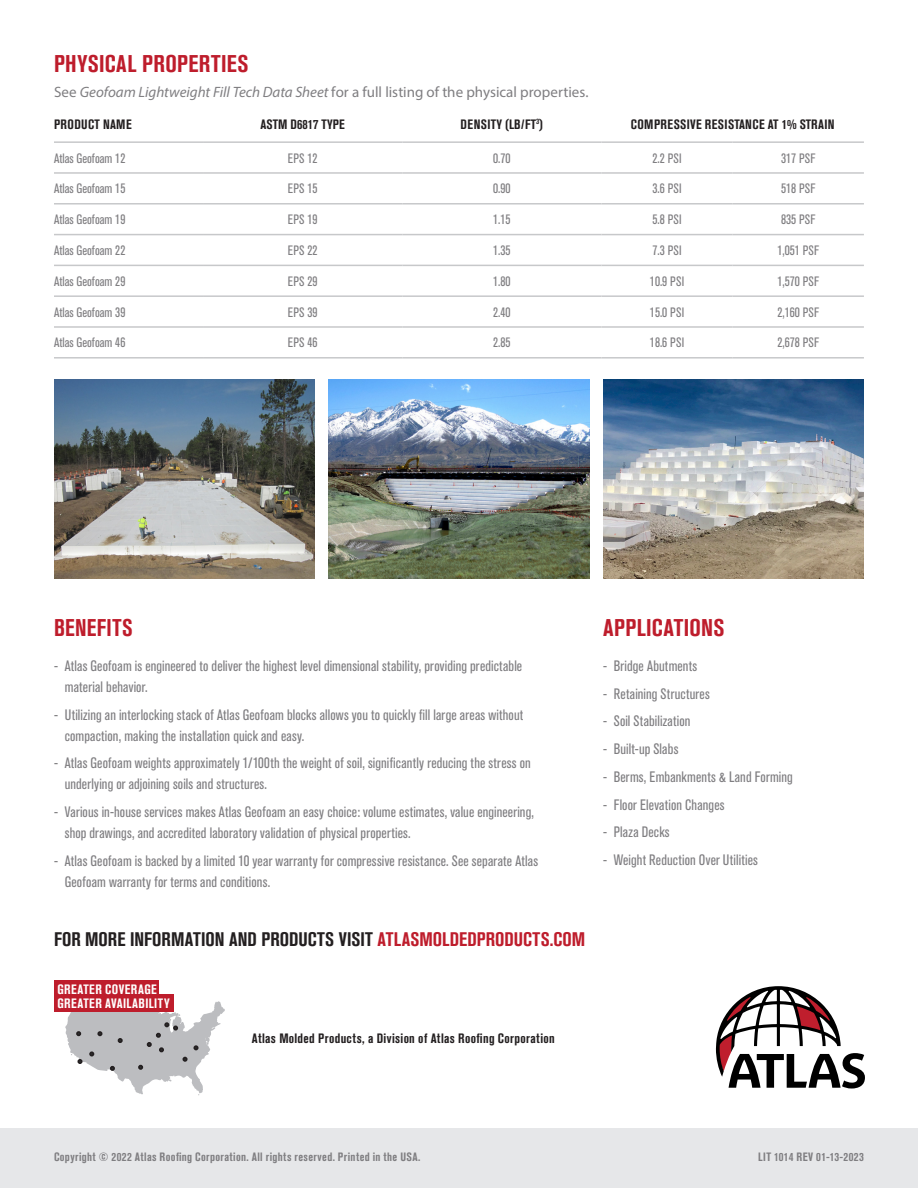
<style>
.page{position:relative;width:918px;height:1188px;background:#fff}
.page>*{position:absolute;margin:0;border:0;box-sizing:border-box;transform-origin:0 0}
.Subhead{font:700 condensed 24px "Akzidenz Grotesk BE";letter-spacing:.015em;color:#be1d2c}
.Subhead-2{font:700 condensed 24px "Akzidenz Grotesk BE";letter-spacing:.015em;color:#be1d2c;scale:.96 1}
.Chart_Headline{font:700 condensed 19.5px "Akzidenz Grotesk BE";color:#231f20}
.t1{font:condensed 15px/21px "Akzidenz Grotesk BE";letter-spacing:.01em;color:#7f7e81}
.Body_Copy{font:15px "Myriad Pro";color:#7f7e81}
.Chart_Body{font:condensed 13.5px "Akzidenz Grotesk BE";color:#7f7e81}
.Chart_Headline-2{font:700 condensed 13.5px "Akzidenz Grotesk BE";letter-spacing:.025em;color:#231f20}
.Headline{font:700 condensed 13.5px/13.8px "Akzidenz Grotesk BE";letter-spacing:.035em;color:#fff}
.Chart_Headline-3{font:700 condensed 13.5px "Akzidenz Grotesk BE";color:#231f20}
.Legal{font:700 condensed 12px "Akzidenz Grotesk BE";letter-spacing:.035em;color:#7f7e81}
.s1{font-style:italic}
.s2{color:#be1d2c}
</style>
<div class="page">
<img style="left:54px;top:380px;width:261px;height:198px">
<img style="left:328px;top:380px;width:262px;height:198px">
<img style="left:603px;top:380px;width:261px;height:198px">
<hr style="left:54px;top:141px;width:149px;height:2px;background:#c7c8ca">
<hr style="left:203px;top:141px;width:199px;height:2px;background:#c7c8ca">
<hr style="left:402px;top:141px;width:200px;height:2px;background:#c7c8ca">
<hr style="left:602px;top:141px;width:131px;height:2px;background:#c7c8ca">
<hr style="left:733px;top:141px;width:131px;height:2px;background:#c7c8ca">
<hr style="left:54px;top:172px;width:149px;height:2px;background:#c7c8ca">
<hr style="left:203px;top:172px;width:199px;height:2px;background:#c7c8ca">
<hr style="left:402px;top:172px;width:200px;height:2px;background:#c7c8ca">
<hr style="left:602px;top:172px;width:131px;height:2px;background:#c7c8ca">
<hr style="left:733px;top:172px;width:131px;height:2px;background:#c7c8ca">
<hr style="left:54px;top:203px;width:149px;height:2px;background:#c7c8ca">
<hr style="left:203px;top:203px;width:199px;height:2px;background:#c7c8ca">
<hr style="left:402px;top:203px;width:200px;height:2px;background:#c7c8ca">
<hr style="left:602px;top:203px;width:131px;height:2px;background:#c7c8ca">
<hr style="left:733px;top:203px;width:131px;height:2px;background:#c7c8ca">
<hr style="left:54px;top:234px;width:149px;height:1px;background:#c7c8ca">
<hr style="left:203px;top:234px;width:199px;height:1px;background:#c7c8ca">
<hr style="left:402px;top:234px;width:200px;height:1px;background:#c7c8ca">
<hr style="left:602px;top:234px;width:131px;height:1px;background:#c7c8ca">
<hr style="left:733px;top:234px;width:131px;height:1px;background:#c7c8ca">
<hr style="left:54px;top:265px;width:149px;height:1px;background:#c7c8ca">
<hr style="left:203px;top:265px;width:199px;height:1px;background:#c7c8ca">
<hr style="left:402px;top:265px;width:200px;height:1px;background:#c7c8ca">
<hr style="left:602px;top:265px;width:131px;height:1px;background:#c7c8ca">
<hr style="left:733px;top:265px;width:131px;height:1px;background:#c7c8ca">
<hr style="left:54px;top:295px;width:149px;height:2px;background:#c7c8ca">
<hr style="left:203px;top:295px;width:199px;height:2px;background:#c7c8ca">
<hr style="left:402px;top:295px;width:200px;height:2px;background:#c7c8ca">
<hr style="left:602px;top:295px;width:131px;height:2px;background:#c7c8ca">
<hr style="left:733px;top:295px;width:131px;height:2px;background:#c7c8ca">
<hr style="left:54px;top:326px;width:149px;height:2px;background:#c7c8ca">
<hr style="left:203px;top:326px;width:199px;height:2px;background:#c7c8ca">
<hr style="left:402px;top:326px;width:200px;height:2px;background:#c7c8ca">
<hr style="left:602px;top:326px;width:131px;height:2px;background:#c7c8ca">
<hr style="left:733px;top:326px;width:131px;height:2px;background:#c7c8ca">
<hr style="left:54px;top:357px;width:149px;height:2px;background:#c7c8ca">
<hr style="left:203px;top:357px;width:199px;height:2px;background:#c7c8ca">
<hr style="left:402px;top:357px;width:200px;height:2px;background:#c7c8ca">
<hr style="left:602px;top:357px;width:131px;height:2px;background:#c7c8ca">
<hr style="left:733px;top:357px;width:131px;height:2px;background:#c7c8ca">
<div style="left:0;top:1128px;width:918px;height:60px;background:#e6e7e9"></div>
<svg style="left:65px;top:996px;width:160px;height:99px"></svg>
<div style="left:54px;top:980px;width:105px;height:17px;background:#be1d2c"></div>
<div style="left:54px;top:994px;width:119px;height:18px;background:#be1d2c"></div>
<svg style="left:716px;top:986px;width:149px;height:103px"></svg>
<p class="Subhead" style="left:54px;top:50px;width:196px">PHYSICAL PROPERTIES</p>
<p class="Body_Copy" style="left:54px;top:82px;width:536px">See <span class="s1">Geofoam Lightweight Fill Tech Data Sheet</span> for a full listing of the physical properties.</p>
<p class="Chart_Headline-2" style="left:54px;top:116px;width:79px">PRODUCT NAME</p>
<p class="Chart_Headline-3" style="left:260px;top:116px;width:86px">ASTM D6817 TYPE</p>
<p class="Chart_Headline-2" style="left:461px;top:116px;width:84px">DENSITY (LB/FT<sup>3</sup>)</p>
<p class="Chart_Headline-2" style="left:631px;top:116px;width:206px">COMPRESSIVE RESISTANCE AT 1% STRAIN</p>
<p class="Chart_Body" style="left:54px;top:150px;width:73px">Atlas Geofoam 12</p>
<p class="Chart_Body" style="left:288px;top:150px;width:31px">EPS 12</p>
<p class="Chart_Body" style="left:493px;top:150px;width:19px">0.70</p>
<p class="Chart_Body" style="left:652px;top:150px;width:31px">2.2 PSI</p>
<p class="Chart_Body" style="left:781px;top:150px;width:36px">317 PSF</p>
<p class="Chart_Body" style="left:54px;top:181px;width:73px">Atlas Geofoam 15</p>
<p class="Chart_Body" style="left:288px;top:181px;width:31px">EPS 15</p>
<p class="Chart_Body" style="left:493px;top:181px;width:19px">0.90</p>
<p class="Chart_Body" style="left:652px;top:181px;width:31px">3.6 PSI</p>
<p class="Chart_Body" style="left:781px;top:181px;width:36px">518 PSF</p>
<p class="Chart_Body" style="left:54px;top:212px;width:73px">Atlas Geofoam 19</p>
<p class="Chart_Body" style="left:288px;top:212px;width:31px">EPS 19</p>
<p class="Chart_Body" style="left:493px;top:212px;width:19px">1.15</p>
<p class="Chart_Body" style="left:652px;top:212px;width:31px">5.8 PSI</p>
<p class="Chart_Body" style="left:781px;top:212px;width:36px">835 PSF</p>
<p class="Chart_Body" style="left:54px;top:243px;width:73px">Atlas Geofoam 22</p>
<p class="Chart_Body" style="left:288px;top:243px;width:31px">EPS 22</p>
<p class="Chart_Body" style="left:493px;top:243px;width:19px">1.35</p>
<p class="Chart_Body" style="left:652px;top:243px;width:31px">7.3 PSI</p>
<p class="Chart_Body" style="left:777px;top:243px;width:43px">1,051 PSF</p>
<p class="Chart_Body" style="left:54px;top:274px;width:73px">Atlas Geofoam 29</p>
<p class="Chart_Body" style="left:288px;top:274px;width:31px">EPS 29</p>
<p class="Chart_Body" style="left:493px;top:274px;width:19px">1.80</p>
<p class="Chart_Body" style="left:650px;top:274px;width:36px">10.9 PSI</p>
<p class="Chart_Body" style="left:777px;top:274px;width:43px">1,570 PSF</p>
<p class="Chart_Body" style="left:54px;top:304px;width:73px">Atlas Geofoam 39</p>
<p class="Chart_Body" style="left:288px;top:304px;width:31px">EPS 39</p>
<p class="Chart_Body" style="left:493px;top:304px;width:19px">2.40</p>
<p class="Chart_Body" style="left:650px;top:304px;width:36px">15.0 PSI</p>
<p class="Chart_Body" style="left:777px;top:304px;width:43px">2,160 PSF</p>
<p class="Chart_Body" style="left:54px;top:335px;width:73px">Atlas Geofoam 46</p>
<p class="Chart_Body" style="left:288px;top:335px;width:31px">EPS 46</p>
<p class="Chart_Body" style="left:493px;top:335px;width:19px">2.85</p>
<p class="Chart_Body" style="left:650px;top:335px;width:36px">18.6 PSI</p>
<p class="Chart_Body" style="left:777px;top:335px;width:43px">2,678 PSF</p>
<p class="Subhead-2" style="left:54px;top:614px;width:83px">BENEFITS</p>
<p class="t1" style="left:65px;top:655px;width:459px;text-indent:-11px">- Atlas Geofoam is engineered to deliver the highest level dimensional stability, providing predictable material behavior.</p>
<p class="t1" style="left:65px;top:704px;width:460px;text-indent:-11px">- Utilizing an interlocking stack of Atlas Geofoam blocks allows you to quickly fill large areas without compaction, making the installation quick and easy.</p>
<p class="t1" style="left:65px;top:753px;width:468px;text-indent:-11px">- Atlas Geofoam weights approximately 1/100th the weight of soil, significantly reducing the stress on underlying or adjoining soils and structures.</p>
<p class="t1" style="left:65px;top:802px;width:471px;text-indent:-11px">- Various in-house services makes Atlas Geofoam an easy choice: volume estimates, value engineering, shop drawings, and accredited laboratory validation of physical properties.</p>
<p class="t1" style="left:65px;top:850px;width:475px;text-indent:-11px">- Atlas Geofoam is backed by a limited 10 year warranty for compressive resistance. See separate Atlas<br>Geofoam warranty for terms and conditions.</p>
<p class="Chart_Headline" style="left:54px;top:928px;width:533px">FOR MORE INFORMATION AND PRODUCTS VISIT <span class="s2">ATLASMOLDEDPRODUCTS.COM</span></p>
<p class="Headline" style="left:57px;top:982px;width:114px">GREATER COVERAGE<br>GREATER AVAILABILITY</p>
<p class="Chart_Headline-2" style="left:252px;top:1030px;width:304px">Atlas Molded Products, a Division of Atlas Roofing Corporation</p>
<p class="Subhead" style="left:603px;top:614px;width:123px">APPLICATIONS</p>
<p class="t1" style="left:603px;top:655px;width:96px">- Bridge Abutments</p>
<p class="t1" style="left:603px;top:683px;width:108px">- Retaining Structures</p>
<p class="t1" style="left:603px;top:711px;width:89px">- Soil Stabilization</p>
<p class="t1" style="left:603px;top:739px;width:77px">- Built-up Slabs</p>
<p class="t1" style="left:603px;top:766px;width:191px">- Berms, Embankments &amp; Land Forming</p>
<p class="t1" style="left:603px;top:794px;width:123px">- Floor Elevation Changes</p>
<p class="t1" style="left:603px;top:822px;width:68px">- Plaza Decks</p>
<p class="t1" style="left:603px;top:850px;width:157px">- Weight Reduction Over Utilities</p>
<p class="Legal" style="left:54px;top:1150px;width:368px">Copyright © 2022 Atlas Roofing Corporation. All rights reserved. Printed in the USA.</p>
<p class="Legal" style="left:758px;top:1150px;width:107px">LIT 1014 REV 01-13-2023</p>
</div>
